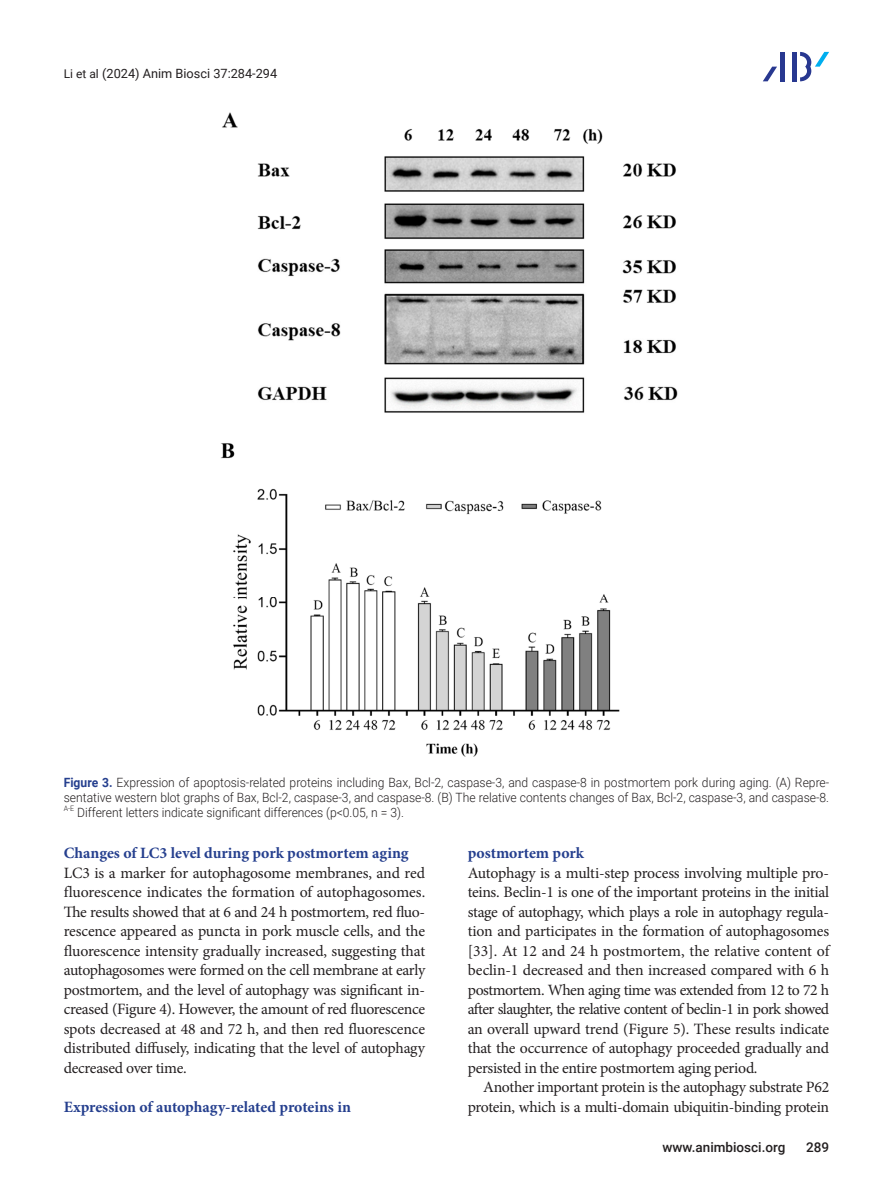
<style>
.page{position:relative;width:893px;height:1191px;background:#fff}
.page>*{position:absolute;margin:0;border:0;box-sizing:border-box;transform-origin:0 0}
.t1{font:18px "Times New Roman";color:#000}
.본문{font:15.75px/19.5px "Minion Pro";letter-spacing:-.02em;color:#231f20;text-align:justify}
.중제목{font:700 15.75px "Minion Pro";color:#253f8e}
.t2{font:15.75px "Calibri";color:#000}
.t3{font:500 13.5px "Roboto";color:#231f20}
.표_그림__제목{font:300 12.75px/15px "Roboto";color:#231f20;scale:.95 1}
.t4{font:12.75px "Roboto";color:#231f20}
.표_그림__제목-2{font:300 7.5px "Roboto";color:#231f20;scale:.95 1}
.s1{font-size:12px}
.s2{font-weight:700;color:#253f8e}
</style>
<div class="page">
<div style="left:792px;top:52px;width:5px;height:29px;background:#283890"></div>
<hr style="left:781px;top:52px;width:4px;height:29px;background:#283890">
<svg style="left:763px;top:67px;width:14px;height:14px"></svg>
<svg style="left:800px;top:52px;width:29px;height:29px"></svg>
<img style="left:222px;top:112px;width:456px;height:301px">
<img style="left:220px;top:443px;width:400px;height:314px">
<p class="t4" style="left:64px;top:65px;width:215px"><span class="s1">Li et al</span> (2024) Anim Biosci 37:284-294</p>
<p class="t2" style="left:158px;top:67px;width:26px">515</p>
<p class="t1" style="left:209px;top:64px;width:43px">Fig. 3</p>
<p class="표_그림__제목" style="left:64px;top:774px;width:807px"><span class="s2">Figure 3.</span> Expression of apoptosis-related proteins including Bax, Bcl-2, caspase-3, and caspase-8 in postmortem pork during aging. (A) Repre&shy;sentative western blot graphs of Bax, Bcl-2, caspase-3, and caspase-8. (B) The relative contents changes of Bax, Bcl-2, caspase-3, and caspase-8.</p>
<p class="표_그림__제목-2" style="left:64px;top:803px;width:12px">A-E</p>
<p class="표_그림__제목" style="left:77px;top:804px;width:345px">Different letters indicate significant differences (p&lt;0.05, n = 3).</p>
<p class="t2" style="left:158px;top:775px;width:26px">518</p>
<p class="중제목" style="left:64px;top:842px;width:346px">Changes of LC3 level during pork postmortem aging</p>
<p class="본문" style="left:64px;top:863px;width:363px">LC3 is a marker for autophagosome membranes, and red fluorescence indicates the formation of autophagosomes.<br>The results showed that at 6 and 24 h postmortem, red fluo&shy;rescence appeared as puncta in pork muscle cells, and the fluorescence intensity gradually increased, suggesting that autophagosomes were formed on the cell membrane at early postmortem, and the level of autophagy was significant in&shy;creased (Figure 4). However, the amount of red fluorescence spots decreased at 48 and 72 h, and then red fluorescence distributed diffusely, indicating that the level of autophagy decreased over time.</p>
<p class="중제목" style="left:64px;top:1095px;width:289px">Expression of autophagy-related proteins in</p>
<p class="중제목" style="left:468px;top:842px;width:118px">postmortem pork</p>
<p class="본문" style="left:468px;top:863px;width:363px">Autophagy is a multi-step process involving multiple pro&shy;teins. Beclin-1 is one of the important proteins in the initial stage of autophagy, which plays a role in autophagy regula&shy;tion and participates in the formation of autophagosomes [33]. At 12 and 24 h postmortem, the relative content of beclin-1 decreased and then increased compared with 6 h postmortem. When aging time was extended from 12 to 72 h after slaughter, the relative content of beclin-1 in pork showed an overall upward trend (Figure 5). These results indicate that the occurrence of autophagy proceeded gradually and persisted in the entire postmortem aging period.</p>
<p class="본문" style="left:468px;top:1077px;width:363px;text-align:right">Another important protein is the autophagy substrate P62 protein, which is a multi-domain ubiquitin-binding protein</p>
<p class="t3" style="left:662px;top:1137px;width:125px">www.animbiosci.org</p>
<p class="t3" style="left:806px;top:1137px;width:25px">289</p>
</div>
